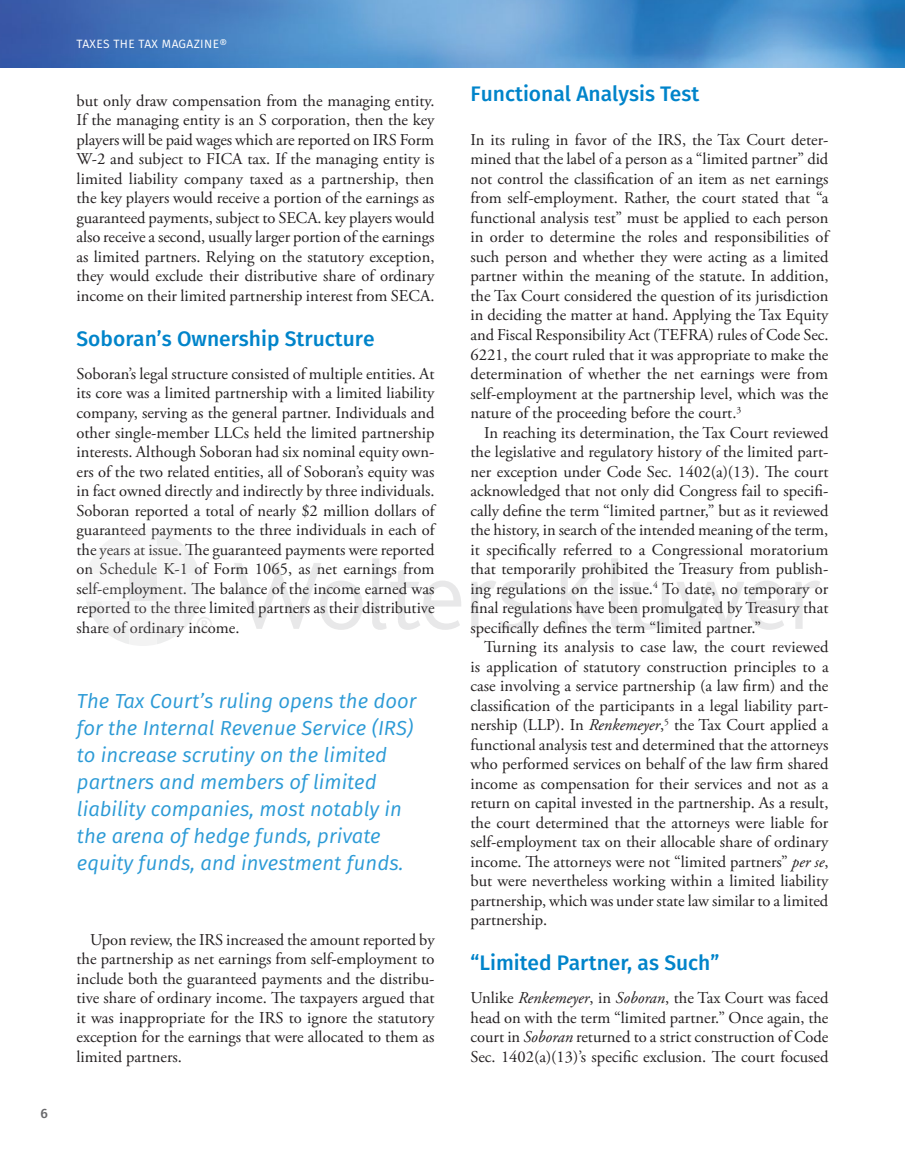
<style>
.page{position:relative;width:905px;height:1175px;background:#fff}
.page>*{position:absolute;margin:0;border:0;box-sizing:border-box;transform-origin:0 0}
.t1{font:500 21px "Fira Sans";color:#0084ca}
.t2{font:italic 20.25px/27px "Fira Sans";color:#2b9ad6}
.t3{font:16.5px/19.5px "Adobe Garamond Pro";color:#231f20;text-align:justify}
.t4{font:500 13.5px "Fira Sans";color:#69696c}
.t5{font:12px "Fira Sans";letter-spacing:.03em;color:#fff}
.s1{font-style:italic}
</style>
<div class="page">
<img style="left:0;top:0;width:904px;height:68px">
<svg style="left:234px;top:563px;width:128px;height:67px"></svg>
<svg style="left:372px;top:558px;width:89px;height:72px"></svg>
<svg style="left:795px;top:581px;width:25px;height:48px"></svg>
<svg style="left:471px;top:581px;width:58px;height:49px"></svg>
<svg style="left:561px;top:563px;width:42px;height:66px"></svg>
<svg style="left:611px;top:558px;width:14px;height:72px"></svg>
<svg style="left:633px;top:582px;width:37px;height:48px"></svg>
<svg style="left:677px;top:581px;width:108px;height:49px"></svg>
<svg style="left:86px;top:531px;width:126px;height:115px"></svg>
<p class="t4" style="left:40px;top:1102px;width:9px">6</p>
<p class="t5" style="left:77px;top:35px;width:152px">TAXES THE TAX MAGAZINE®</p>
<p class="t3" style="left:76px;top:91px;width:359px">but only draw compensation from the managing entity.<br>If the managing entity is an S corporation, then the key players will be paid wages which are reported on IRS Form W-2 and subject to FICA tax. If the managing entity is limited liability company taxed as a partnership, then the key players would receive a portion of the earnings as guaranteed payments, subject to SECA. key players would also receive a second, usually larger portion of the earnings as limited partners. Relying on the statutory exception, they would exclude their distributive share of ordinary income on their limited partnership interest from SECA.</p>
<p class="t1" style="left:76px;top:322px;width:299px">Soboran’s Ownership Structure</p>
<p class="t3" style="left:76px;top:364px;width:359px">Soboran’s legal structure consisted of multiple entities. At its core was a limited partnership with a limited liability company, serving as the general partner. Individuals and other single-member LLCs held the limited partnership interests. Although Soboran had six nominal equity own&shy;ers of the two related entities, all of Soboran’s equity was in fact owned directly and indirectly by three individuals.<br>Soboran reported a total of nearly $2 million dollars of guaranteed payments to the three individuals in each of the years at issue. The guaranteed payments were reported on Schedule K-1 of Form 1065, as net earnings from self-employment. The balance of the income earned was reported to the three limited partners as their distributive share of ordinary income.</p>
<p class="t2" style="left:77px;top:687px;width:341px">The Tax Court’s ruling opens the door for the Internal Revenue Service (IRS) to increase scrutiny on the limited partners and members of limited liability companies, most notably in the arena of hedge funds, private equity funds, and investment funds.</p>
<p class="t3" style="left:76px;top:930px;width:359px;text-indent:13px">Upon review, the IRS increased the amount reported by the partnership as net earnings from self-employment to include both the guaranteed payments and the distribu&shy;tive share of ordinary income. The taxpayers argued that it was inappropriate for the IRS to ignore the statutory exception for the earnings that were allocated to them as limited partners.</p>
<p class="t1" style="left:470px;top:77px;width:230px">Functional Analysis Test</p>
<p class="t3" style="left:470px;top:130px;width:359px">In its ruling in favor of the IRS, the Tax Court deter&shy;mined that the label of a person as a “limited partner” did not control the classification of an item as net earnings from self-employment. Rather, the court stated that “a functional analysis test” must be applied to each person in order to determine the roles and responsibilities of such person and whether they were acting as a limited partner within the meaning of the statute. In addition, the Tax Court considered the question of its jurisdiction in deciding the matter at hand. Applying the Tax Equity and Fiscal Responsibility Act (TEFRA) rules of Code Sec.<br>6221, the court ruled that it was appropriate to make the determination of whether the net earnings were from self-employment at the partnership level, which was the nature of the proceeding before the court.<sup>3</sup></p>
<p class="t3" style="left:470px;top:423px;width:359px;text-indent:14px">In reaching its determination, the Tax Court reviewed the legislative and regulatory history of the limited part&shy;ner exception under Code Sec. 1402(a)(13). The court acknowledged that not only did Congress fail to specifi&shy;cally define the term “limited partner,” but as it reviewed the history, in search of the intended meaning of the term, it specifically referred to a Congressional moratorium that temporarily prohibited the Treasury from publish&shy;ing regulations on the issue.<sup>4</sup> To date, no temporary or final regulations have been promulgated by Treasury that specifically defines the term “limited partner.”</p>
<p class="t3" style="left:470px;top:637px;width:359px;text-indent:13px">Turning its analysis to case law, the court reviewed is application of statutory construction principles to a case involving a service partnership (a law firm) and the classification of the participants in a legal liability part&shy;nership (LLP). In <span class="s1">Renkemeyer</span>,<sup>5</sup> the Tax Court applied a functional analysis test and determined that the attorneys who performed services on behalf of the law firm shared income as compensation for their services and not as a return on capital invested in the partnership. As a result, the court determined that the attorneys were liable for self-employment tax on their allocable share of ordinary income. The attorneys were not “limited partners” <span class="s1">per se</span>, but were nevertheless working within a limited liability partnership, which was under state law similar to a limited partnership.</p>
<p class="t1" style="left:470px;top:946px;width:250px">“Limited Partner, as Such”</p>
<p class="t3" style="left:470px;top:988px;width:359px">Unlike <span class="s1">Renkemeyer</span>, in <span class="s1">Soboran</span>, the Tax Court was faced head on with the term “limited partner.” Once again, the court in <span class="s1">Soboran</span> returned to a strict construction of Code Sec. 1402(a)(13)’s specific exclusion. The court focused</p>
</div>
